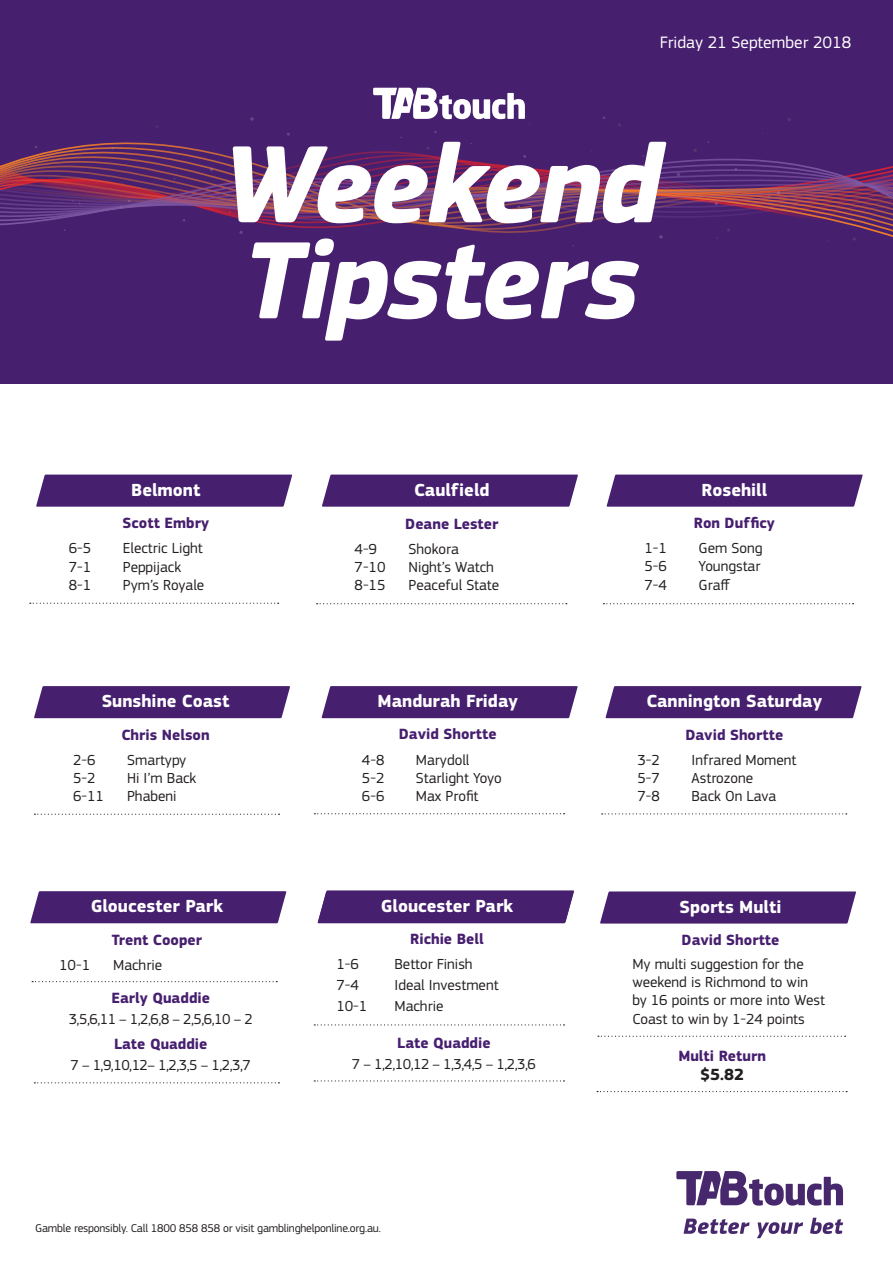
<style>
.page{position:relative;width:893px;height:1263px;background:#fff}
.page>*{position:absolute;margin:0;border:0;box-sizing:border-box;transform-origin:0 0}
.t1{font:italic 700 114px/96px "PF Square Sans Pro";letter-spacing:-.03em;color:#fff}
.t2{font:700 18.3px "PF Square Sans Pro";color:#fff}
.t3{font:700 18.15px "PF Square Sans Pro";color:#fff}
.t4{font:17.25px "PF Square Sans Pro";color:#fff}
.t5{font:700 16.8px "PF Square Sans Pro";color:#231f20}
.t6{font:700 15.45px "PF Square Sans Pro";color:#471f6f}
.t7{font:15.15px/18.1px "PF Square Sans Pro";color:#231f20}
.t8{font:15px "PF Square Sans Pro";letter-spacing:-.03em;color:#231f20}
.t9{font:11.7px "PF Square Sans Pro";letter-spacing:-.015em;color:#231f20}
.s1{font-size:15.15px}
</style>
<div class="page">
<div style="left:0;top:0;width:893px;height:383px;background:#471f6f"></div>
<svg style="left:0;top:222px;width:893px;height:15px"></svg>
<svg style="left:239px;top:231px;width:4px;height:3px"></svg>
<svg style="left:659px;top:235px;width:4px;height:4px"></svg>
<svg style="left:0;top:88px;width:893px;height:134px"></svg>
<svg style="left:321px;top:686px;width:257px;height:32px;background:#4e2774"></svg>
<svg style="left:605px;top:686px;width:257px;height:32px;background:#4e2774"></svg>
<svg style="left:314px;top:813px;width:251px;height:1px"></svg>
<svg style="left:602px;top:813px;width:245px;height:1px"></svg>
<svg style="left:34px;top:814px;width:246px;height:1px"></svg>
<div style="left:34px;top:686px;width:256px;height:32px;background:#471f6f"></div>
<div style="left:322px;top:475px;width:256px;height:32px;background:#471f6f"></div>
<svg style="left:317px;top:603px;width:250px;height:1px"></svg>
<svg style="left:606px;top:475px;width:257px;height:32px;background:#4f2975"></svg>
<svg style="left:603px;top:603px;width:251px;height:1px"></svg>
<svg style="left:30px;top:603px;width:249px;height:1px"></svg>
<div style="left:36px;top:475px;width:256px;height:32px;background:#471f6f"></div>
<svg style="left:598px;top:1036px;width:248px;height:1px"></svg>
<svg style="left:597px;top:1091px;width:250px;height:1px"></svg>
<div style="left:600px;top:891px;width:256px;height:32px;background:#471f6f"></div>
<svg style="left:30px;top:891px;width:257px;height:32px;background:#4e2875"></svg>
<div style="left:317px;top:890px;width:257px;height:33px;background:#471f6f"></div>
<svg style="left:34px;top:1082px;width:245px;height:1px"></svg>
<svg style="left:314px;top:1080px;width:250px;height:1px"></svg>
<svg style="left:314px;top:1024px;width:250px;height:1px"></svg>
<svg style="left:32px;top:981px;width:245px;height:1px"></svg>
<svg style="left:676px;top:1171px;width:167px;height:34px"></svg>
<svg style="left:684px;top:1218px;width:65px;height:16px"></svg>
<svg style="left:757px;top:1222px;width:46px;height:16px"></svg>
<svg style="left:810px;top:1218px;width:33px;height:16px"></svg>
<p class="t4" style="left:660px;top:33px;width:193px">Friday 21 September 2018</p>
<h1 class="t1" style="left:222px;top:141px;width:441px">Weekend<br>Tipsters</h1>
<p class="t3" style="left:131px;top:479px;width:71px">Belmont</p>
<p class="t6" style="left:123px;top:514px;width:88px">Scott Embry</p>
<p class="t7" style="left:69px;top:539px;width:24px">6-5</p>
<p class="t7" style="left:123px;top:539px;width:81px">Electric Light</p>
<p class="t7" style="left:69px;top:558px;width:24px">7-1</p>
<p class="t7" style="left:123px;top:558px;width:60px">Peppijack</p>
<p class="t7" style="left:69px;top:576px;width:24px">8-1</p>
<p class="t7" style="left:123px;top:576px;width:83px">Pym’s Royale</p>
<p class="t3" style="left:414px;top:479px;width:77px">Caulfield</p>
<p class="t6" style="left:405px;top:514px;width:95px">Deane Lester</p>
<p class="t7" style="left:355px;top:540px;width:24px">4-9</p>
<p class="t7" style="left:409px;top:540px;width:52px">Shokora</p>
<p class="t7" style="left:355px;top:558px;width:32px">7-10</p>
<p class="t7" style="left:409px;top:558px;width:87px">Night’s Watch</p>
<p class="t7" style="left:355px;top:576px;width:32px">8-15</p>
<p class="t7" style="left:409px;top:576px;width:92px">Peaceful State</p>
<p class="t3" style="left:701px;top:479px;width:67px">Rosehill</p>
<p class="t6" style="left:694px;top:514px;width:83px">Ron Dufficy</p>
<p class="t7" style="left:645px;top:539px;width:24px">1-1</p>
<p class="t7" style="left:698px;top:539px;width:65px">Gem Song</p>
<p class="t7" style="left:645px;top:557px;width:24px">5-6</p>
<p class="t7" style="left:698px;top:557px;width:63px">Youngstar</p>
<p class="t7" style="left:645px;top:576px;width:24px">7-4</p>
<p class="t7" style="left:698px;top:576px;width:33px">Graff</p>
<p class="t3" style="left:102px;top:690px;width:129px">Sunshine Coast</p>
<p class="t6" style="left:121px;top:725px;width:90px">Chris Nelson</p>
<p class="t7" style="left:73px;top:751px;width:24px">2-6</p>
<p class="t7" style="left:127px;top:751px;width:61px">Smartypy</p>
<p class="t7" style="left:73px;top:769px;width:24px">5-2</p>
<p class="t7" style="left:127px;top:769px;width:71px">Hi I’m Back</p>
<p class="t7" style="left:73px;top:787px;width:32px">6-11</p>
<p class="t7" style="left:127px;top:787px;width:51px">Phabeni</p>
<p class="t3" style="left:378px;top:690px;width:142px">Mandurah Friday</p>
<p class="t6" style="left:399px;top:725px;width:99px">David Shortte</p>
<p class="t7" style="left:362px;top:751px;width:24px">4-8</p>
<p class="t7" style="left:416px;top:751px;width:55px">Marydoll</p>
<p class="t7" style="left:362px;top:769px;width:24px">5-2</p>
<p class="t7" style="left:416px;top:769px;width:87px">Starlight Yoyo</p>
<p class="t7" style="left:362px;top:787px;width:24px">6-6</p>
<p class="t7" style="left:416px;top:787px;width:64px">Max Profit</p>
<p class="t3" style="left:91px;top:896px;width:134px">Gloucester Park</p>
<p class="t6" style="left:112px;top:930px;width:92px">Trent Cooper</p>
<p class="t3" style="left:381px;top:895px;width:134px">Gloucester Park</p>
<p class="t6" style="left:410px;top:930px;width:75px">Richie Bell</p>
<p class="t7" style="left:59px;top:956px;width:32px">10-1</p>
<p class="t7" style="left:113px;top:956px;width:50px">Machrie</p>
<p class="t6" style="left:111px;top:988px;width:100px">Early Quaddie</p>
<p class="t8" style="left:69px;top:1010px;width:185px">3,5,6,11 – 1,2,6,8 – 2,5,6,10 – 2</p>
<p class="t6" style="left:114px;top:1034px;width:95px">Late Q<span class="s1">ua</span>ddie</p>
<p class="t8" style="left:71px;top:1056px;width:182px">7 – 1,9,10,12– 1,2,3,5 – 1,2,3,7</p>
<p class="t7" style="left:336px;top:955px;width:24px">1-6</p>
<p class="t7" style="left:394px;top:955px;width:80px">Bettor Finish</p>
<p class="t7" style="left:336px;top:976px;width:24px">7-4</p>
<p class="t7" style="left:394px;top:976px;width:106px">Ideal Investment</p>
<p class="t7" style="left:336px;top:997px;width:32px">10-1</p>
<p class="t7" style="left:394px;top:997px;width:50px">Machrie</p>
<p class="t6" style="left:397px;top:1033px;width:95px">Late Q<span class="s1">ua</span>ddie</p>
<p class="t8" style="left:352px;top:1055px;width:185px">7 – 1,2,10,12 – 1,3,4,5 – 1,2,3,6</p>
<p class="t9" style="left:35px;top:1221px;width:347px">Gamble responsibly. Call 1800 858 858 or visit gamblinghelponline.org.au.</p>
<p class="t3" style="left:646px;top:690px;width:177px">Cannington Saturday</p>
<p class="t6" style="left:685px;top:725px;width:99px">David Shortte</p>
<p class="t7" style="left:638px;top:751px;width:24px">3-2</p>
<p class="t7" style="left:691px;top:751px;width:106px">Infrared Moment</p>
<p class="t7" style="left:638px;top:769px;width:24px">5-7</p>
<p class="t7" style="left:691px;top:769px;width:63px">Astrozone</p>
<p class="t7" style="left:638px;top:787px;width:24px">7-8</p>
<p class="t7" style="left:691px;top:787px;width:86px">Back On Lava</p>
<p class="t2" style="left:679px;top:896px;width:104px">Sports Multi</p>
<p class="t6" style="left:681px;top:931px;width:99px">David Shortte</p>
<p class="t7" style="left:632px;top:955px;width:194px">My multi suggestion for the weekend is Richmond to win by 16 points or more into West<br>Coast to win by 1-24 points</p>
<p class="t6" style="left:678px;top:1047px;width:89px">Multi Return</p>
<p class="t5" style="left:700px;top:1064px;width:46px">$5.82</p>
</div>
